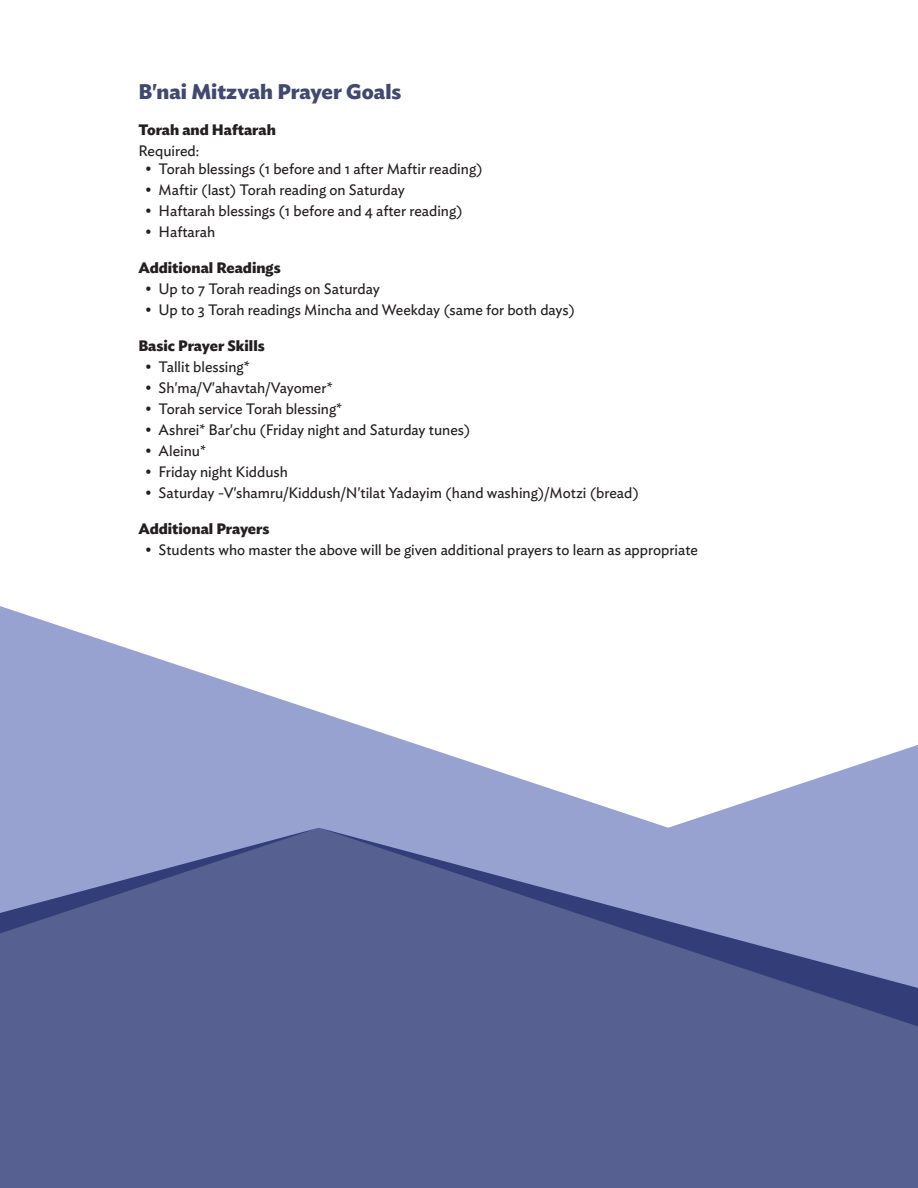
<style>
.page{position:relative;width:918px;height:1188px;background:#fff}
.page>*{position:absolute;margin:0;border:0;box-sizing:border-box;transform-origin:0 0}
.t1{font:700 21px "Ideal Sans";color:#41496e}
.t2{font:15px "Ideal Sans";color:#231f20}
.t3{font:700 15px "Ideal Sans";color:#231f20}
</style>
<div class="page">
<div style="left:0;top:1026px;width:918px;height:162px;background:#566192"></div>
<svg style="left:0;top:606px;width:918px;height:420px"></svg>
<p class="t1" style="left:138px;top:75px;width:265px">B'nai Mitzvah Prayer Goals</p>
<p class="t3" style="left:138px;top:118px;width:139px">Torah and Haftarah</p>
<p class="t2" style="left:138px;top:140px;width:62px">Required:</p>
<p class="t2" style="left:145px;top:158px;width:339px">• Torah blessings (1 before and 1 after Maftir reading)</p>
<p class="t2" style="left:145px;top:179px;width:261px">• Maftir (last) Torah reading on Saturday</p>
<p class="t2" style="left:145px;top:200px;width:319px">• Haftarah blessings (1 before and 4 after reading)</p>
<p class="t2" style="left:145px;top:221px;width:72px">• Haftarah</p>
<p class="t3" style="left:138px;top:256px;width:144px">Additional Readings</p>
<p class="t2" style="left:145px;top:278px;width:236px">• Up to 7 Torah readings on Saturday</p>
<p class="t2" style="left:145px;top:299px;width:431px">• Up to 3 Torah readings Mincha and Weekday (same for both days)</p>
<p class="t3" style="left:138px;top:334px;width:128px">Basic Prayer Skills</p>
<p class="t2" style="left:145px;top:356px;width:106px">• Tallit blessing*</p>
<p class="t2" style="left:145px;top:377px;width:189px">• Sh'ma/V'ahavtah/Vayomer*</p>
<p class="t2" style="left:145px;top:398px;width:198px">• Torah service Torah blessing*</p>
<p class="t2" style="left:145px;top:419px;width:327px">• Ashrei* Bar'chu (Friday night and Saturday tunes)</p>
<p class="t2" style="left:145px;top:440px;width:62px">• Aleinu*</p>
<p class="t2" style="left:145px;top:461px;width:144px">• Friday night Kiddush</p>
<p class="t2" style="left:145px;top:482px;width:495px">• Saturday -V'shamru/Kiddush/N'tilat Yadayim (hand washing)/Motzi (bread)</p>
<p class="t3" style="left:138px;top:517px;width:133px">Additional Prayers</p>
<p class="t2" style="left:145px;top:539px;width:554px">• Students who master the above will be given additional prayers to learn as appropriate</p>
</div>
